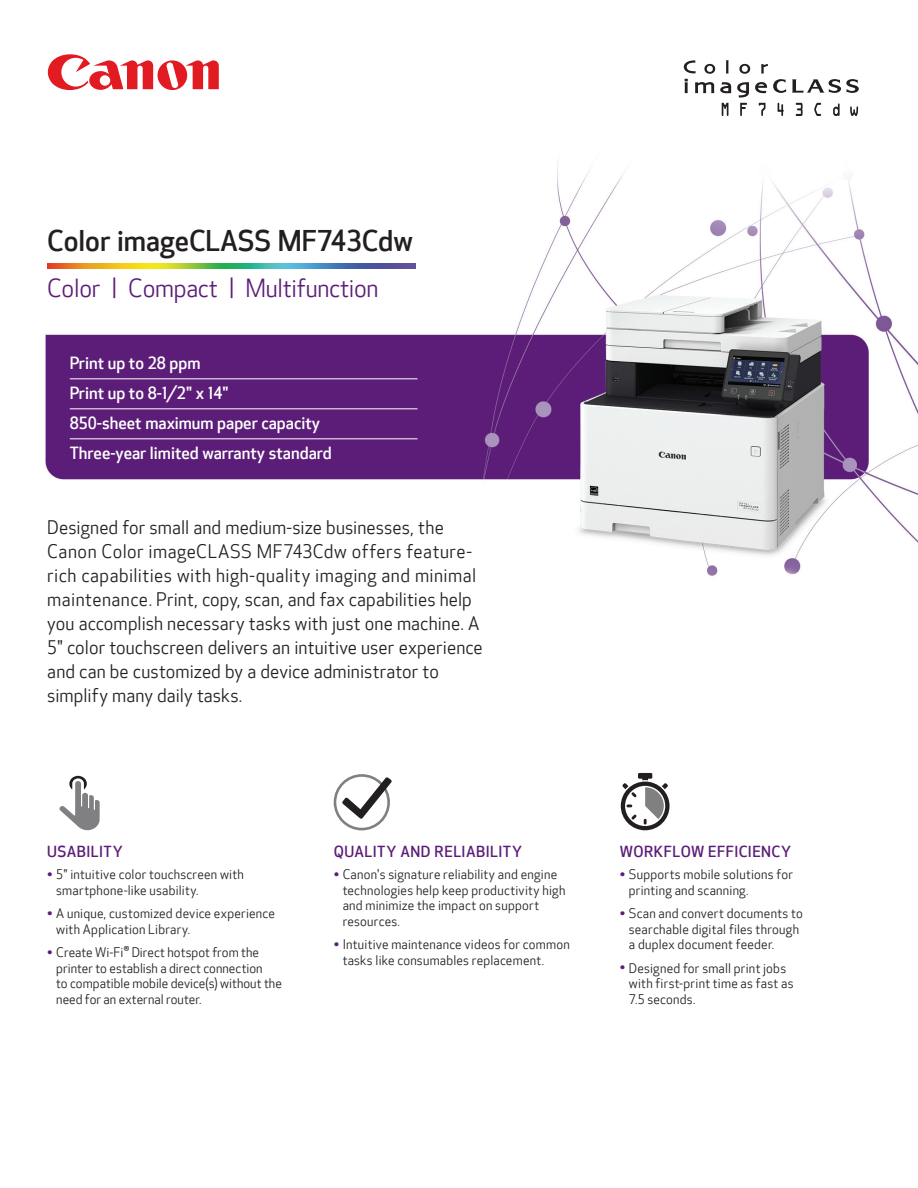
<style>
.page{position:relative;width:918px;height:1188px;background:#fff}
.page>*{position:absolute;margin:0;border:0;box-sizing:border-box;transform-origin:0 0}
.t1{font:500 28.05px "Optic Sans 301";color:#231f20}
.t2{font:24px "Optic Sans 201";letter-spacing:-.01em;color:#5c1d78}
.TableBody{font:18px/24px "Optic Sans 201";letter-spacing:.01em;color:#231f20}
.Intro_Features{font:500 16.5px "Optic Sans 301";color:#fff}
.Title_1{font:500 15px "Optic Sans 301";letter-spacing:.03em;color:#5c1d78}
.t3{font:12.75px/15.8px "Optic Sans 201";letter-spacing:.015em;color:#231f20}
.s1{font-size:15px;color:#5c1d78}
.s2{font-size:18px}
</style>
<div class="page">
<img style="left:45px;top:60px;width:873px;height:771px">
<hr style="left:70px;top:378px;width:348px;height:1px;background:#fff">
<hr style="left:70px;top:408px;width:348px;height:1px;background:#fff">
<hr style="left:70px;top:438px;width:348px;height:1px;background:#fff">
<svg style="left:621px;top:773px;width:49px;height:57px"></svg>
<svg style="left:60px;top:776px;width:40px;height:54px"></svg>
<svg style="left:334px;top:774px;width:56px;height:56px"></svg>
<svg style="left:336px;top:777px;width:55px;height:51px"></svg>
<svg style="left:684px;top:60px;width:12px;height:13px"></svg>
<svg style="left:704px;top:64px;width:11px;height:10px"></svg>
<svg style="left:726px;top:60px;width:2px;height:14px"></svg>
<svg style="left:685px;top:79px;width:3px;height:14px"></svg>
<svg style="left:695px;top:82px;width:19px;height:11px"></svg>
<svg style="left:720px;top:82px;width:11px;height:11px"></svg>
<svg style="left:792px;top:79px;width:67px;height:14px"></svg>
<svg style="left:814px;top:103px;width:7px;height:13px"></svg>
<svg style="left:850px;top:106px;width:8px;height:10px"></svg>
<svg style="left:833px;top:103px;width:7px;height:13px"></svg>
<svg style="left:722px;top:103px;width:6px;height:13px"></svg>
<svg style="left:737px;top:64px;width:49px;height:52px"></svg>
<svg style="left:796px;top:103px;width:7px;height:13px"></svg>
<img style="left:48px;top:263px;width:368px;height:5px">
<svg style="left:48px;top:54px;width:171px;height:36px"></svg>
<p class="t1" style="left:47px;top:225px;width:367px">Color imageCLASS MF743Cdw</p>
<p class="t2" style="left:47px;top:275px;width:333px">Color | Compact | Multifunction</p>
<p class="Intro_Features" style="left:70px;top:354px;width:132px">Print up to 28 ppm</p>
<p class="Intro_Features" style="left:70px;top:384px;width:160px">Print up to 8-1/2" x 14"</p>
<p class="Intro_Features" style="left:70px;top:414px;width:252px">850-sheet maximum paper capacity</p>
<p class="Intro_Features" style="left:70px;top:444px;width:264px">Three-year limited warranty standard</p>
<p class="TableBody" style="left:47px;top:516px;width:437px">Designed for small and medium-size businesses, the Canon Color imageCLASS MF743Cdw offers feature&shy;rich capabilities with high-quality imaging and minimal maintenance. Print, copy, scan, and fax capabilities help you accomplish necessary tasks with just one machine. A 5" color touchscreen delivers an intuitive user experience and can be customized by a device administrator to simplify many daily tasks.</p>
<p class="Title_1" style="left:47px;top:843px;width:77px">USABILITY</p>
<p class="t3" style="left:56px;top:867px;width:189px;text-indent:-9px"><span class="s1">•</span> 5" intuitive color touchscreen with smartphone-like usability.</p>
<p class="t3" style="left:56px;top:906px;width:220px;text-indent:-9px"><span class="s1">•</span> A unique, customized device experience with Application Library.</p>
<p class="t3" style="left:56px;top:945px;width:227px;text-indent:-9px"><span class="s1">•</span> Create Wi-Fi<span class="s2">®</span> Direct hotspot from the printer to establish a direct connection<br>to compatible mobile device(s) without the need for an external router.</p>
<p class="Title_1" style="left:334px;top:843px;width:190px">QUALITY AND RELIABILITY</p>
<p class="t3" style="left:343px;top:867px;width:224px;text-indent:-9px"><span class="s1">•</span> Canon's signature reliability and engine technologies help keep productivity high and minimize the impact on support resources.</p>
<p class="t3" style="left:343px;top:937px;width:229px;text-indent:-9px"><span class="s1">•</span> Intuitive maintenance videos for common tasks like consumables replacement.</p>
<p class="Title_1" style="left:620px;top:843px;width:173px">WORKFLOW EFFICIENCY</p>
<p class="t3" style="left:629px;top:867px;width:166px;text-indent:-9px"><span class="s1">•</span> Supports mobile solutions for printing and scanning.</p>
<p class="t3" style="left:629px;top:906px;width:176px;text-indent:-9px"><span class="s1">•</span> Scan and convert documents to searchable digital files through a duplex document feeder.</p>
<p class="t3" style="left:629px;top:960px;width:166px;text-indent:-9px"><span class="s1">•</span> Designed for small print jobs with first-print time as fast as<br>7.5 seconds.</p>
</div>
